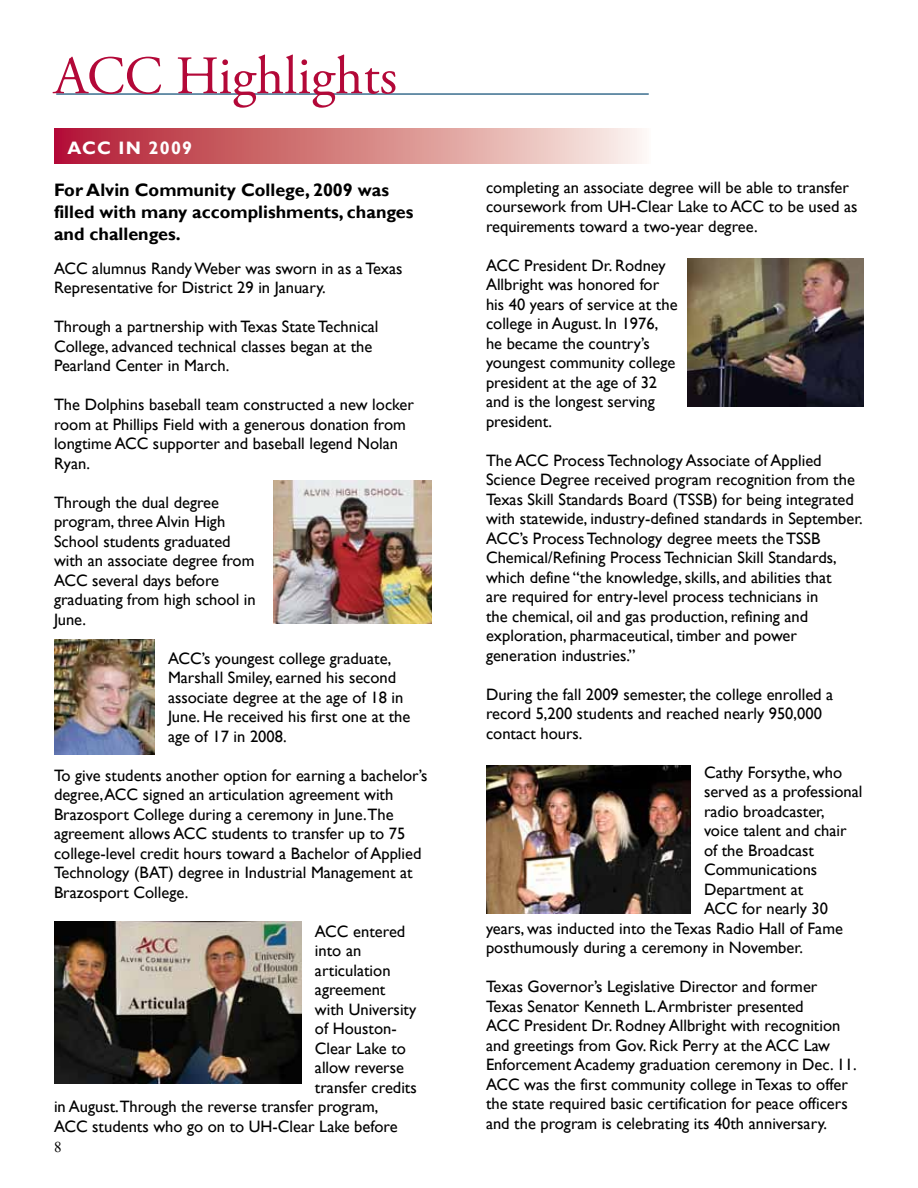
<style>
.page{position:relative;width:918px;height:1188px;background:#fff}
.page>*{position:absolute;margin:0;border:0;box-sizing:border-box;transform-origin:0 0}
.t1{font:54px "Adobe Garamond Pro";color:#b30838}
.t2{font:700 18px/21.6px "Gill Sans";color:#000}
.t3{font:700 18px "Gill Sans";letter-spacing:.07em;color:#fff}
.t4{font:16.5px/19.5px "Gill Sans";color:#000}
.t5{font:15px "Times New Roman";color:#000}
</style>
<div class="page">
<hr style="left:56px;top:93px;width:593px;height:2px;background:#3b6e8f">
<svg style="left:54px;top:128px;width:588px;height:35px;background:#d58386"></svg>
<img style="left:273px;top:480px;width:159px;height:144px">
<img style="left:54px;top:639px;width:101px;height:115px">
<img style="left:687px;top:258px;width:177px;height:149px">
<img style="left:486px;top:765px;width:205px;height:149px">
<img style="left:54px;top:921px;width:247px;height:163px">
<h1 class="t1" style="left:54px;top:44px;width:345px">ACC Highlights</h1>
<p class="t3" style="left:68px;top:137px;width:126px">ACC IN 2009</p>
<p class="t2" style="left:54px;top:180px;width:361px">For Alvin Community College, 2009 was filled with many accomplishments, changes and challenges.</p>
<p class="t4" style="left:54px;top:259px;width:350px">ACC alumnus Randy Weber was sworn in as a Texas<br>Representative for District 29 in January.</p>
<p class="t4" style="left:54px;top:317px;width:326px">Through a partnership with Texas State Technical<br>College, advanced technical classes began at the<br>Pearland Center in March.</p>
<p class="t4" style="left:54px;top:395px;width:362px">The Dolphins baseball team constructed a new locker room at Phillips Field with a generous donation from longtime ACC supporter and baseball legend Nolan Ryan.</p>
<p class="t4" style="left:54px;top:493px;width:203px">Through the dual degree program, three Alvin High<br>School students graduated with an associate degree from<br>ACC several days before graduating from high school in<br>June.</p>
<p class="t4" style="left:168px;top:649px;width:244px">ACC’s youngest college graduate,<br>Marshall Smiley, earned his second associate degree at the age of 18 in<br>June. He received his first one at the age of 17 in 2008.</p>
<p class="t4" style="left:54px;top:766px;width:375px">To give students another option for earning a bachelor’s degree, ACC signed an articulation agreement with Brazosport College during a ceremony in June.The agreement allows ACC students to transfer up to 75 college-level credit hours toward a Bachelor of Applied Technology (BAT) degree in Industrial Management at Brazosport College.</p>
<p class="t4" style="left:315px;top:922px;width:92px">ACC entered</p>
<p class="t4" style="left:315px;top:941px;width:48px">into an</p>
<p class="t4" style="left:315px;top:961px;width:77px">articulation</p>
<p class="t4" style="left:315px;top:980px;width:72px">agreement</p>
<p class="t4" style="left:315px;top:1000px;width:103px">with University</p>
<p class="t4" style="left:315px;top:1019px;width:83px">of Houston-</p>
<p class="t4" style="left:315px;top:1039px;width:92px">Clear Lake to</p>
<p class="t4" style="left:315px;top:1058px;width:91px">allow reverse</p>
<p class="t4" style="left:315px;top:1078px;width:103px">transfer credits</p>
<p class="t4" style="left:54px;top:1097px;width:326px">in August.Through the reverse transfer program,</p>
<p class="t4" style="left:54px;top:1117px;width:345px">ACC students who go on to UH-Clear Lake before</p>
<p class="t5" style="left:54px;top:1137px;width:9px">8</p>
<p class="t4" style="left:486px;top:178px;width:373px">completing an associate degree will be able to transfer coursework from UH-Clear Lake to ACC to be used as requirements toward a two-year degree.</p>
<p class="t4" style="left:486px;top:256px;width:193px">ACC President Dr. Rodney<br>Allbright was honored for his 40 years of service at the college in August. In 1976, he became the country’s youngest community college president at the age of 32 and is the longest serving president.</p>
<p class="t4" style="left:486px;top:451px;width:378px">The ACC Process Technology Associate of Applied Science Degree received program recognition from the Texas Skill Standards Board (TSSB) for being integrated with statewide, industry-defined standards in September.<br>ACC’s Process Technology degree meets the TSSB Chemical/Refining Process Technician Skill Standards, which define “the knowledge, skills, and abilities that<br>are required for entry-level process technicians in<br>the chemical, oil and gas production, refining and exploration, pharmaceutical, timber and power generation industries.”</p>
<p class="t4" style="left:486px;top:685px;width:349px">During the fall 2009 semester, the college enrolled a record 5,200 students and reached nearly 950,000 contact hours.</p>
<p class="t4" style="left:704px;top:763px;width:140px">Cathy Forsythe, who</p>
<p class="t4" style="left:704px;top:782px;width:160px">served as a professional</p>
<p class="t4" style="left:704px;top:802px;width:122px">radio broadcaster,</p>
<p class="t4" style="left:704px;top:821px;width:144px">voice talent and chair</p>
<p class="t4" style="left:704px;top:841px;width:112px">of the Broadcast</p>
<p class="t4" style="left:704px;top:860px;width:115px">Communications</p>
<p class="t4" style="left:704px;top:880px;width:101px">Department at</p>
<p class="t4" style="left:704px;top:899px;width:125px">ACC for nearly 30</p>
<p class="t4" style="left:486px;top:919px;width:358px">years, was inducted into the Texas Radio Hall of Fame</p>
<p class="t4" style="left:486px;top:938px;width:318px">posthumously during a ceremony in November.</p>
<p class="t4" style="left:486px;top:977px;width:372px">Texas Governor’s Legislative Director and former Texas Senator Kenneth L. Armbrister presented<br>ACC President Dr. Rodney Allbright with recognition and greetings from Gov. Rick Perry at the ACC Law Enforcement Academy graduation ceremony in Dec. 11.<br>ACC was the first community college in Texas to offer the state required basic certification for peace officers and the program is celebrating its 40th anniversary.</p>
</div>
